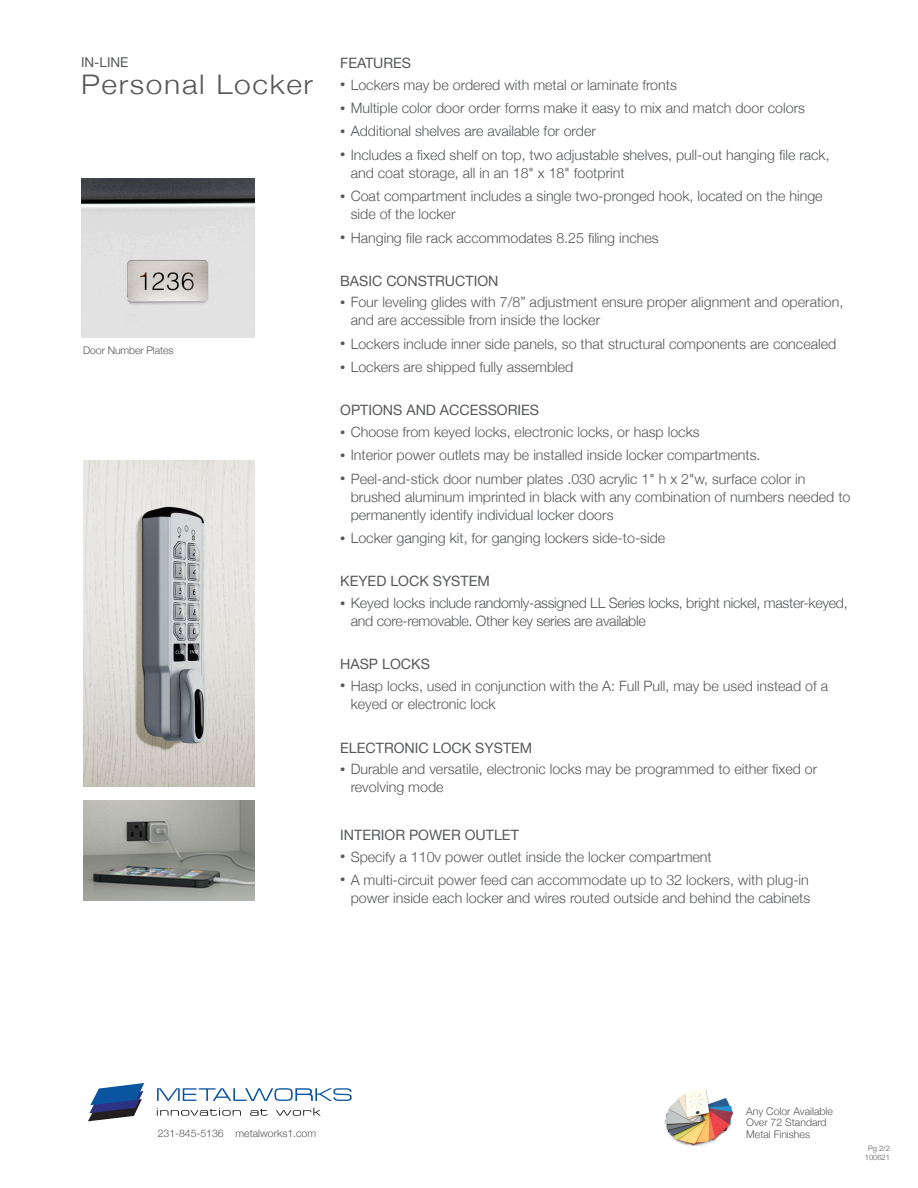
<style>
.page{position:relative;width:918px;height:1188px;background:#fff}
.page>*{position:absolute;margin:0;border:0;box-sizing:border-box;transform-origin:0 0}
.t1{font:300 27px "Helvetica Neue";letter-spacing:.055em;color:#555759;scale:1.11 1}
.t2{font:300 14.25px/18px "Helvetica Neue";color:#555759}
.t3{font:300 14.25px/18px "Helvetica Neue";letter-spacing:-.02em;color:#555759}
.FEATURES{font:14.25px "Helvetica Neue";color:#555759}
.t4{font:13.5px "Helvetica Neue";color:#555759}
.Captions_ss{font:300 10.5px "Helvetica Neue";color:#555759}
.t5{font:300 7.5px "Helvetica Neue";color:#555759}
.s1{font-size:10.5px}
</style>
<div class="page">
<img style="left:81px;top:178px;width:174px;height:160px">
<img style="left:83px;top:801px;width:172px;height:99px">
<img style="left:83px;top:460px;width:172px;height:326px">
<img style="left:665px;top:1088px;width:69px;height:58px">
<svg style="left:88px;top:1083px;width:56px;height:38px"></svg>
<svg style="left:157px;top:1108px;width:84px;height:8px"></svg>
<svg style="left:250px;top:1109px;width:18px;height:7px"></svg>
<svg style="left:276px;top:1108px;width:45px;height:8px"></svg>
<svg style="left:157px;top:1088px;width:195px;height:13px"></svg>
<p class="t4" style="left:81px;top:52px;width:49px">IN-LINE</p>
<p class="t1" style="left:81px;top:62px;width:211px">Personal Locker</p>
<p class="Captions_ss" style="left:83px;top:342px;width:92px">Door Number Plates</p>
<p class="FEATURES" style="left:340px;top:52px;width:72px">FEATURES</p>
<p class="t2" style="left:340px;top:75px;width:338px"><span class="s1">•</span> Lockers may be ordered with metal or laminate fronts</p>
<p class="t2" style="left:340px;top:98px;width:466px"><span class="s1">•</span> Multiple color door order forms make it easy to mix and match door colors</p>
<p class="t2" style="left:340px;top:121px;width:257px"><span class="s1">•</span> Additional shelves are available for order</p>
<p class="t2" style="left:351px;top:145px;width:481px;text-indent:-10px"><span class="s1">•</span> Includes a fixed shelf on top, two adjustable shelves, pull-out hanging file rack, and coat storage, all in an 18" x 18" footprint</p>
<p class="t2" style="left:351px;top:186px;width:473px;text-indent:-10px"><span class="s1">•</span> Coat compartment includes a single two-pronged hook, located on the hinge side of the locker</p>
<p class="t2" style="left:340px;top:228px;width:320px"><span class="s1">•</span> Hanging file rack accommodates 8.25 filing inches</p>
<p class="FEATURES" style="left:340px;top:270px;width:160px">BASIC CONSTRUCTION</p>
<p class="t2" style="left:351px;top:292px;width:494px;text-indent:-10px"><span class="s1">•</span> Four leveling glides with 7/8” adjustment ensure proper alignment and operation, and are accessible from inside the locker</p>
<p class="t2" style="left:340px;top:334px;width:498px"><span class="s1">•</span> Lockers include inner side panels, so that structural components are concealed</p>
<p class="t2" style="left:340px;top:357px;width:235px"><span class="s1">•</span> Lockers are shipped fully assembled</p>
<p class="FEATURES" style="left:340px;top:400px;width:200px">OPTIONS AND ACCESSORIES</p>
<p class="t2" style="left:340px;top:422px;width:361px"><span class="s1">•</span> Choose from keyed locks, electronic locks, or hasp locks</p>
<p class="t2" style="left:340px;top:445px;width:422px"><span class="s1">•</span> Interior power outlets may be installed inside locker compartments.</p>
<p class="t2" style="left:351px;top:469px;width:501px;text-indent:-10px"><span class="s1">•</span> Peel-and-stick door number plates .030 acrylic 1" h x 2"w, surface color in brushed aluminum imprinted in black with any combination of numbers needed to permanently identify individual locker doors</p>
<p class="t2" style="left:340px;top:528px;width:327px"><span class="s1">•</span> Locker ganging kit, for ganging lockers side-to-side</p>
<p class="FEATURES" style="left:340px;top:571px;width:151px">KEYED LOCK SYSTEM</p>
<p class="t3" style="left:351px;top:593px;width:499px;text-indent:-10px"><span class="s1">•</span> Keyed locks include randomly-assigned LL Series locks, bright nickel, master-keyed, and core-removable. Other key series are available</p>
<p class="FEATURES" style="left:340px;top:654px;width:91px">HASP LOCKS</p>
<p class="t2" style="left:351px;top:676px;width:479px;text-indent:-10px"><span class="s1">•</span> Hasp locks, used in conjunction with the A: Full Pull, may be used instead of a keyed or electronic lock</p>
<p class="FEATURES" style="left:340px;top:737px;width:194px">ELECTRONIC LOCK SYSTEM</p>
<p class="t2" style="left:351px;top:759px;width:468px;text-indent:-10px"><span class="s1">•</span> Durable and versatile, electronic locks may be programmed to either fixed or revolving mode</p>
<p class="FEATURES" style="left:340px;top:824px;width:180px">INTERIOR POWER OUTLET</p>
<p class="t2" style="left:340px;top:846px;width:373px"><span class="s1">•</span> Specify a 110v power outlet inside the locker compartment</p>
<p class="t2" style="left:340px;top:870px;width:472px;text-align:right"><span class="s1">•</span> A multi-circuit power feed can accommodate up to 32 lockers, with plug-in power inside each locker and wires routed outside and behind the cabinets</p>
<p class="Captions_ss" style="left:746px;top:1103px;width:88px">Any Color Available</p>
<p class="Captions_ss" style="left:746px;top:1114px;width:82px">Over 72 Standard</p>
<p class="Captions_ss" style="left:158px;top:1125px;width:160px">231-845-5136 metalworks1.com</p>
<p class="Captions_ss" style="left:746px;top:1125px;width:65px">Metal Finishes</p>
<p class="t5" style="left:868px;top:1142px;width:23px">Pg 2/2</p>
<p class="t5" style="left:865px;top:1151px;width:27px">100621</p>
</div>
